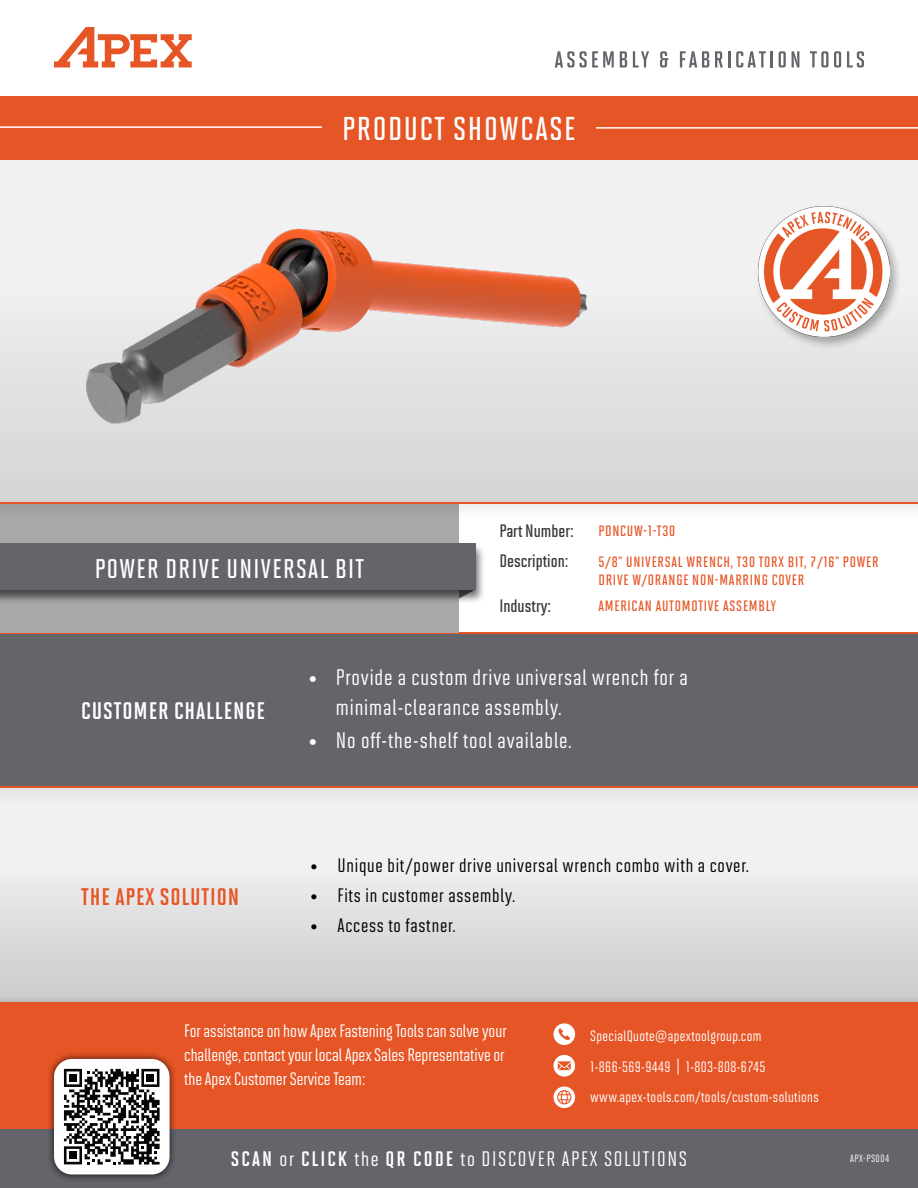
<style>
.page{position:relative;width:918px;height:1188px;background:#fff}
.page>*{position:absolute;margin:0;border:0;box-sizing:border-box;transform-origin:0 0}
.t1{font:600 33px "Solano Gothic Pro MVB";letter-spacing:.05em;color:#fff}
.t2{font:600 27px "Solano Gothic Pro MVB";letter-spacing:.05em;color:#fff}
.t3{font:700 24px "Solano Gothic MVB";letter-spacing:.04em;color:#fff}
.t4{font:700 24px "Solano Gothic MVB";letter-spacing:.04em;color:#e65525}
.t5{font:500 22.5px/30px "Solano Gothic Pro MVB";letter-spacing:.04em;color:#fff}
.t6{font:500 21px "Solano Gothic Pro MVB";letter-spacing:.08em;color:#fff}
.t7{font:500 19.5px "Solano Gothic Pro MVB";letter-spacing:.04em;color:#000}
.t8{font:500 18px/24px "Solano Gothic Pro MVB";color:#fff;text-align:justify}
.t9{font:600 18px/30.2px "Solano Gothic Pro MVB";color:#393739}
.t10{font:600 15px/30.6px "Solano Gothic Pro MVB";letter-spacing:.05em;color:#e65525}
.t11{font:500 15px/30.8px "Solano Gothic Pro MVB";letter-spacing:.025em;color:#fff}
.t12{font:500 10.5px "Solano Gothic Pro MVB";letter-spacing:.05em;color:#fff}
.s1{font-weight:700}
</style>
<div class="page">
<svg style="left:0;top:160px;width:918px;height:342px"></svg>
<svg style="left:0;top:851px;width:918px;height:146px"></svg>
<div style="left:0;top:633px;width:918px;height:154px;background:#63656b"></div>
<hr style="left:0;top:633px;width:918px;height:1px;background:#e65525">
<div style="left:0;top:787px;width:918px;height:64px;background:#f1f1f2"></div>
<hr style="left:0;top:787px;width:918px;height:1px;background:#e65525">
<div style="left:0;top:502px;width:459px;height:131px;background:#a8a8a9"></div>
<div style="left:0;top:542px;width:485px;height:62px;background:#000;opacity:.58"></div>
<div style="left:0;top:544px;width:475px;height:46px;background:#63656b"></div>
<svg style="left:0;top:504px;width:918px;height:62px"></svg>
<hr style="left:0;top:502px;width:918px;height:2px;background:#e65525">
<img style="left:81px;top:210px;width:515px;height:225px">
<div style="left:755px;top:203px;width:147px;height:147px;background:#000;opacity:.3"></div>
<img style="left:758px;top:206px;width:131px;height:131px">
<div style="left:0;top:997px;width:918px;height:71px;background:#000;opacity:.45"></div>
<div style="left:0;top:1003px;width:918px;height:126px;background:#e65525"></div>
<div style="left:0;top:1129px;width:918px;height:59px;background:#63656b"></div>
<svg style="left:554px;top:1086px;width:21px;height:22px"></svg>
<svg style="left:553px;top:1023px;width:22px;height:22px"></svg>
<svg style="left:553px;top:1055px;width:22px;height:22px"></svg>
<div style="left:47px;top:1051px;width:130px;height:131px;background:#000;opacity:.7"></div>
<div style="left:54px;top:1059px;width:116px;height:115px;background:#fff;border-radius:18px"></div>
<svg style="left:64px;top:1069px;width:96px;height:96px"></svg>
<div style="left:69px;top:1074px;width:8px;height:8px;background:#050505"></div>
<div style="left:147px;top:1074px;width:7px;height:8px;background:#050505"></div>
<div style="left:69px;top:1152px;width:8px;height:7px;background:#050505"></div>
<svg style="left:54px;top:27px;width:138px;height:40px"></svg>
<svg style="left:555px;top:51px;width:19px;height:17px"></svg>
<svg style="left:580px;top:51px;width:34px;height:17px"></svg>
<svg style="left:620px;top:51px;width:7px;height:17px"></svg>
<svg style="left:633px;top:51px;width:16px;height:17px"></svg>
<svg style="left:660px;top:51px;width:8px;height:17px"></svg>
<svg style="left:680px;top:51px;width:29px;height:17px"></svg>
<svg style="left:715px;top:51px;width:15px;height:17px"></svg>
<svg style="left:736px;top:51px;width:37px;height:17px"></svg>
<svg style="left:779px;top:51px;width:7px;height:17px"></svg>
<svg style="left:792px;top:51px;width:7px;height:16px"></svg>
<svg style="left:810px;top:51px;width:18px;height:17px"></svg>
<svg style="left:834px;top:51px;width:7px;height:17px"></svg>
<svg style="left:847px;top:51px;width:17px;height:17px"></svg>
<div style="left:0;top:96px;width:918px;height:64px;background:#e65525"></div>
<hr style="left:0;top:126px;width:322px;height:2px;background:#fff">
<hr style="left:596px;top:127px;width:322px;height:2px;background:#fff">
<h1 class="t1" style="left:342px;top:108px;width:235px">PRODUCT SHOWCASE</h1>
<h2 class="t2" style="left:95px;top:551px;width:271px">POWER DRIVE UNIVERSAL BIT</h2>
<p class="t9" style="left:500px;top:515px;width:76px">Part Number:<br>Description:</p>
<p class="t10" style="left:599px;top:515px;width:282px">PDNCUW-1-T30<br>5/8” UNIVERSAL WRENCH, T30 TORX BIT, 7/16” POWER</p>
<p class="t10" style="left:599px;top:564px;width:207px">DRIVE W/ORANGE NON-MARRING COVER</p>
<p class="t9" style="left:500px;top:590px;width:53px">Industry:</p>
<p class="t10" style="left:599px;top:590px;width:179px">AMERICAN AUTOMOTIVE ASSEMBLY</p>
<h3 class="t3" style="left:81px;top:697px;width:185px">CUSTOMER CHALLENGE</h3>
<h3 class="t4" style="left:81px;top:884px;width:160px">THE APEX SOLUTION</h3>
<p class="t5" style="left:336px;top:662px;width:354px;text-indent:-27px">• Provide a custom drive universal wrench for a minimal-clearance assembly.</p>
<p class="t5" style="left:309px;top:725px;width:264px">• No off-the-shelf tool available.</p>
<p class="t7" style="left:310px;top:853px;width:440px">• Unique bit/power drive universal wrench combo with a cover.</p>
<p class="t7" style="left:310px;top:883px;width:206px">• Fits in customer assembly.</p>
<p class="t7" style="left:310px;top:913px;width:147px">• Access to fastner.</p>
<p class="t8" style="left:184px;top:1018px;width:324px">For assistance on how Apex Fastening Tools can solve your challenge, contact your local Apex Sales Representative or the Apex Customer Service Team:</p>
<p class="t11" style="left:590px;top:1020px;width:230px">SpecialQuote@apextoolgroup.com<br>1-866-569-9449 | 1-803-808-6745 www.apex-tools.com/tools/custom-solutions</p>
<p class="t6" style="left:231px;top:1146px;width:458px"><span class="s1">SCAN</span> or <span class="s1">CLICK</span> the <span class="s1">QR CODE</span> to DISCOVER APEX SOLUTIONS</p>
<p class="t12" style="left:850px;top:1152px;width:41px">APX-PS004</p>
</div>
